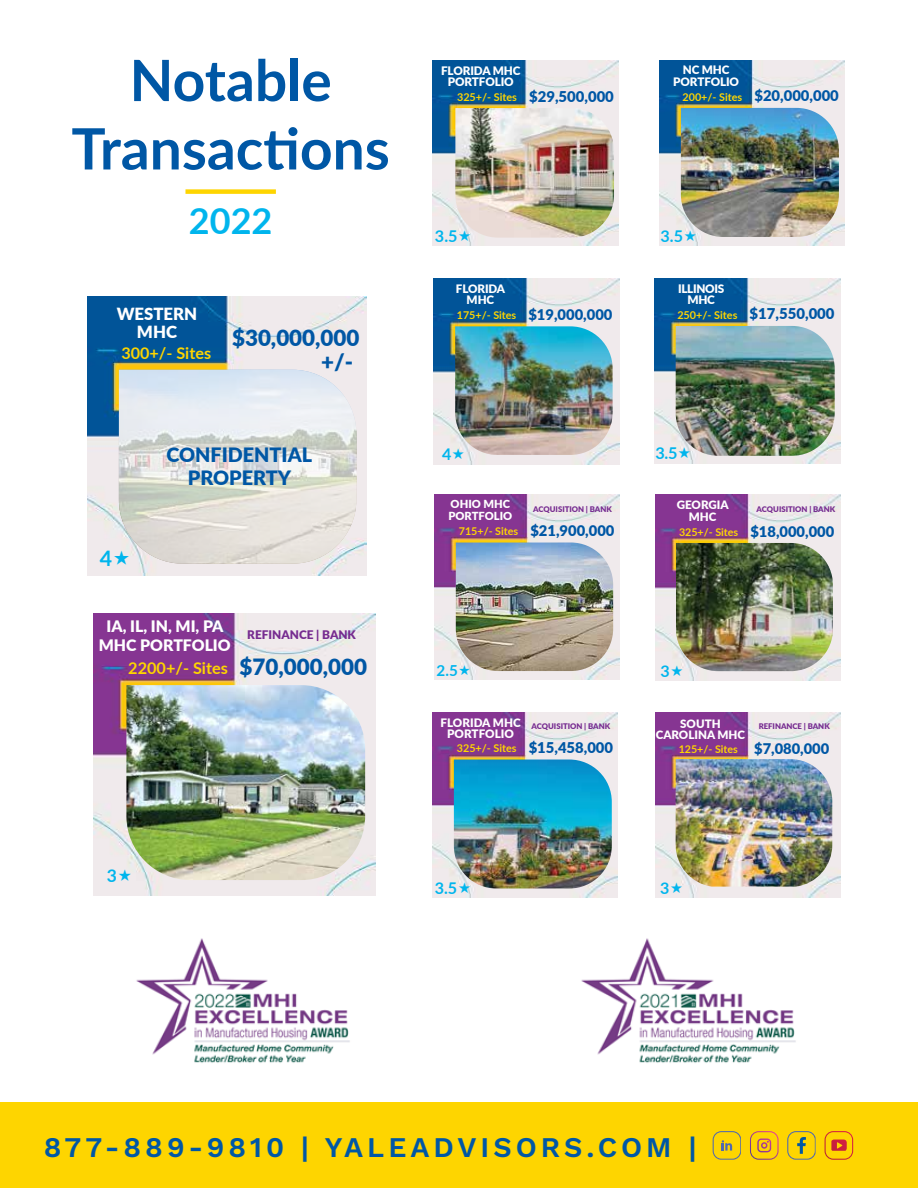
<style>
.page{position:relative;width:918px;height:1188px;background:#fff}
.page>*{position:absolute;margin:0;border:0;box-sizing:border-box;transform-origin:0 0}
.t1{font:700 57px/68.4px "Lato";color:#0057a5;text-align:center}
.t2{font:700 36px "Lato";color:#00b5ed}
.t3{font:28.5px "Work Sans";letter-spacing:.14em;color:#0057a5}
.t4{font:900 22.35px/23.7px "Lato";color:#0057a5;text-align:right}
.t5{font:700 21.3px "Lato";color:#00b5ed}
.t6{font:900 19.8px/23.7px "Lato";color:#0057a5;text-align:center}
.t7{font:700 17.55px "Lato";color:#00b5ed}
.t8{font:900 16.8px/18.3px "Lato";color:#fff;text-align:center}
.t9{font:700 16.2px "Lato";color:#fed500}
.t10{font:700 16.2px "Lato";color:#00b5ed}
.t11{font:700 16.05px "Lato";color:#00b5ed}
.t12{font:900 15.75px/18.5px "Lato";color:#fff;text-align:center}
.t13{font:700 15.15px "Lato";color:#00b5ed}
.t14{font:900 14.85px "Lato";color:#0057a5}
.t15{font:900 14.7px "Lato";color:#0057a5}
.t16{font:900 11.85px "Lato";color:#762b90}
.t17{font:900 11.7px/11.7px "Lato";letter-spacing:-.01em;color:#fff;text-align:center}
.t18{font:900 11.55px/11.6px "Lato";color:#fff;text-align:center}
.t19{font:900 11.1px/12.1px "Lato";color:#fff}
.t20{font:700 10.8px "Lato";color:#fed500}
.t21{font:700 10.65px "Lato";color:#fed500}
.t22{font:900 7.8px "Lato";color:#762b90}
</style>
<div class="page">
<div style="left:0;top:1103px;width:918px;height:85px;background:#fed500"></div>
<svg style="left:713px;top:1131px;width:28px;height:29px"></svg>
<svg style="left:825px;top:1131px;width:28px;height:29px"></svg>
<svg style="left:750px;top:1131px;width:29px;height:29px"></svg>
<svg style="left:787px;top:1131px;width:29px;height:29px"></svg>
<img style="left:433px;top:60px;width:185px;height:186px">
<img style="left:455px;top:108px;width:159px;height:130px">
<img style="left:659px;top:60px;width:186px;height:186px">
<img style="left:681px;top:108px;width:158px;height:129px">
<img style="left:434px;top:279px;width:185px;height:185px">
<img style="left:455px;top:326px;width:158px;height:129px">
<img style="left:655px;top:278px;width:185px;height:185px">
<img style="left:676px;top:326px;width:159px;height:130px">
<img style="left:88px;top:297px;width:279px;height:279px">
<svg style="left:119px;top:370px;width:237px;height:194px;background:#e0e2e0"></svg>
<img style="left:93px;top:613px;width:283px;height:282px">
<img style="left:126px;top:685px;width:239px;height:195px">
<img style="left:434px;top:494px;width:185px;height:186px">
<img style="left:456px;top:543px;width:157px;height:128px">
<img style="left:655px;top:495px;width:185px;height:185px">
<img style="left:676px;top:543px;width:157px;height:128px">
<img style="left:433px;top:712px;width:185px;height:185px">
<img style="left:454px;top:760px;width:158px;height:128px">
<img style="left:655px;top:712px;width:185px;height:185px">
<img style="left:676px;top:759px;width:156px;height:128px">
<div style="left:185px;top:189px;width:91px;height:5px;background:#fed500"></div>
<img style="left:136px;top:938px;width:214px;height:125px">
<img style="left:581px;top:938px;width:215px;height:125px">
<svg style="left:459px;top:230px;width:11px;height:11px"></svg>
<svg style="left:685px;top:230px;width:11px;height:11px"></svg>
<svg style="left:453px;top:448px;width:11px;height:11px"></svg>
<svg style="left:679px;top:447px;width:11px;height:11px"></svg>
<svg style="left:114px;top:550px;width:15px;height:14px"></svg>
<svg style="left:119px;top:869px;width:12px;height:11px"></svg>
<svg style="left:459px;top:665px;width:11px;height:10px"></svg>
<svg style="left:671px;top:665px;width:11px;height:11px"></svg>
<svg style="left:459px;top:882px;width:11px;height:11px"></svg>
<svg style="left:671px;top:883px;width:11px;height:10px"></svg>
<h1 class="t1" style="left:71px;top:44px;width:320px">Notable<br>Transactions</h1>
<h2 class="t2" style="left:189px;top:195px;width:85px">2022</h2>
<h3 class="t8" style="left:117px;top:304px;width:82px">WESTERN<br>MHC</h3>
<h3 class="t9" style="left:121px;top:341px;width:91px">300+/- Sites</h3>
<h3 class="t4" style="left:232px;top:325px;width:129px">$30,000,000 +/-</h3>
<h3 class="t5" style="left:100px;top:542px;width:14px">4</h3>
<h3 class="t6" style="left:167px;top:442px;width:147px">CONFIDENTIAL<br>PROPERTY</h3>
<h3 class="t12" style="left:99px;top:617px;width:133px">IA, IL, IN, MI, PA<br>MHC PORTFOLIO</h3>
<h3 class="t9" style="left:128px;top:656px;width:101px">2200+/- Sites</h3>
<p class="t16" style="left:247px;top:626px;width:110px">REFINANCE | BANK</p>
<h3 class="t4" style="left:240px;top:654px;width:129px">$70,000,000</h3>
<h3 class="t7" style="left:107px;top:862px;width:12px">3</h3>
<p class="t17" style="left:441px;top:64px;width:81px">FLORIDA MHC<br>PORTFOLIO</p>
<p class="t20" style="left:457px;top:89px;width:61px">325+/- Sites</p>
<h3 class="t14" style="left:529px;top:85px;width:86px">$29,500,000</h3>
<p class="t17" style="left:673px;top:63px;width:67px">NC MHC<br>PORTFOLIO</p>
<p class="t20" style="left:683px;top:89px;width:61px">200+/- Sites</p>
<h3 class="t14" style="left:754px;top:85px;width:86px">$20,000,000</h3>
<h3 class="t10" style="left:435px;top:225px;width:24px">3.5</h3>
<h3 class="t10" style="left:661px;top:224px;width:24px">3.5</h3>
<p class="t18" style="left:456px;top:282px;width:51px">FLORIDA<br>MHC</p>
<p class="t17" style="left:678px;top:282px;width:48px">ILLINOIS<br>MHC</p>
<p class="t20" style="left:457px;top:307px;width:61px">175+/- Sites</p>
<h3 class="t15" style="left:528px;top:303px;width:86px">$19,000,000</h3>
<p class="t20" style="left:677px;top:307px;width:62px">250+/- Sites</p>
<h3 class="t14" style="left:750px;top:303px;width:86px">$17,550,000</h3>
<h3 class="t11" style="left:442px;top:442px;width:11px">4</h3>
<h3 class="t10" style="left:656px;top:441px;width:23px">3.5</h3>
<p class="t19" style="left:449px;top:497px;width:65px">OHIO MHC<br>PORTFOLIO</p>
<p class="t22" style="left:533px;top:503px;width:80px">ACQUISITION | BANK</p>
<p class="t18" style="left:677px;top:499px;width:53px">GEORGIA<br>MHC</p>
<p class="t22" style="left:757px;top:503px;width:80px">ACQUISITION | BANK</p>
<p class="t20" style="left:459px;top:523px;width:61px">715+/- Sites</p>
<h3 class="t15" style="left:530px;top:520px;width:86px">$21,900,000</h3>
<p class="t21" style="left:679px;top:524px;width:61px">325+/- Sites</p>
<h3 class="t15" style="left:750px;top:520px;width:85px">$18,000,000</h3>
<h3 class="t13" style="left:437px;top:660px;width:23px">2.5</h3>
<h3 class="t11" style="left:660px;top:659px;width:11px">3</h3>
<p class="t17" style="left:440px;top:716px;width:82px">FLORIDA MHC<br>PORTFOLIO</p>
<p class="t20" style="left:457px;top:740px;width:61px">325+/- Sites</p>
<p class="t22" style="left:532px;top:721px;width:80px">ACQUISITION | BANK</p>
<h3 class="t14" style="left:529px;top:736px;width:86px">$15,458,000</h3>
<p class="t18" style="left:656px;top:717px;width:91px">SOUTH<br>CAROLINA MHC</p>
<p class="t21" style="left:679px;top:742px;width:61px">125+/- Sites</p>
<p class="t22" style="left:759px;top:721px;width:73px">REFINANCE | BANK</p>
<h3 class="t15" style="left:754px;top:738px;width:77px">$7,080,000</h3>
<h3 class="t10" style="left:435px;top:876px;width:24px">3.5</h3>
<h3 class="t11" style="left:660px;top:877px;width:11px">3</h3>
<h3 class="t3" style="left:44px;top:1126px;width:654px">877-889-9810 | YALEADVISORS.COM |</h3>
</div>
